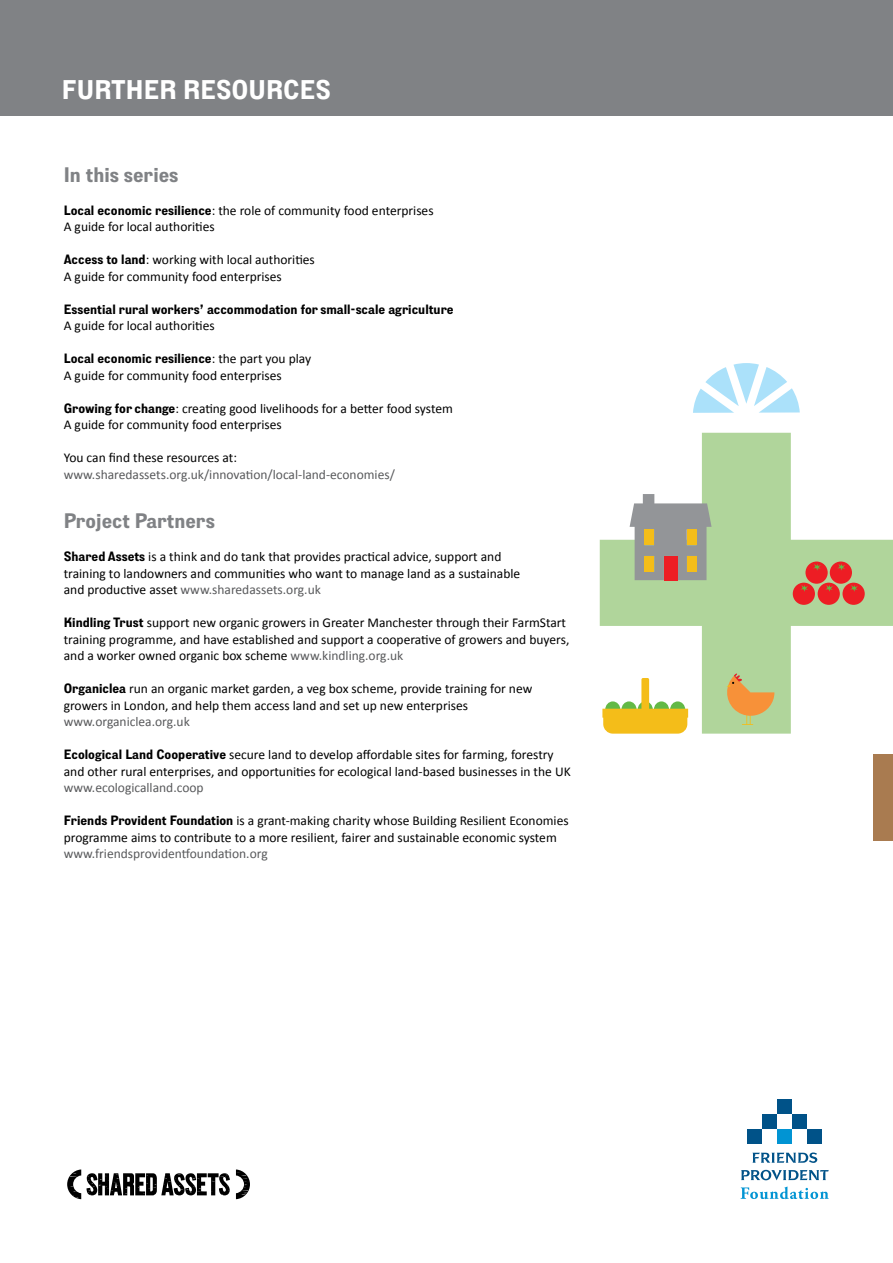
<style>
.page{position:relative;width:893px;height:1263px;background:#fff}
.page>*{position:absolute;margin:0;border:0;box-sizing:border-box;transform-origin:0 0}
.t1{font:700 27px "Lorimer";color:#fff}
.t2{font:700 21px "Lorimer";color:#808285}
.t3{font:13.5px/16.5px "Calibri";color:#000}
.t4{font:13.5px "Calibri";color:#58595b}
.t5{font:700 13.5px "Lorimer";color:#000}
.s1{font-family:"Lorimer";font-weight:700}
.s2{font-family:"Calibri";font-weight:400}
.s3{color:#58595b}
</style>
<div class="page">
<svg style="left:67px;top:1169px;width:14px;height:30px"></svg>
<svg style="left:236px;top:1169px;width:14px;height:30px"></svg>
<svg style="left:87px;top:1173px;width:143px;height:22px"></svg>
<div style="left:0;top:0;width:893px;height:116px;background:#808285"></div>
<svg style="left:752px;top:1152px;width:65px;height:11px"></svg>
<svg style="left:741px;top:1170px;width:88px;height:10px"></svg>
<div style="left:777px;top:1099px;width:15px;height:15px;background:#005288"></div>
<div style="left:807px;top:1129px;width:15px;height:15px;background:#005288"></div>
<div style="left:762px;top:1114px;width:15px;height:15px;background:#005288"></div>
<div style="left:747px;top:1129px;width:15px;height:15px;background:#005288"></div>
<div style="left:792px;top:1114px;width:15px;height:15px;background:#005288"></div>
<div style="left:777px;top:1129px;width:15px;height:15px;background:#0194d3"></div>
<svg style="left:741px;top:1186px;width:88px;height:13px"></svg>
<div style="left:873px;top:755px;width:20px;height:86px;background:#a97b50"></div>
<svg style="left:600px;top:433px;width:293px;height:301px"></svg>
<svg style="left:693px;top:363px;width:107px;height:50px"></svg>
<div style="left:805px;top:561px;width:23px;height:23px;background:#ed1d24;border-radius:50%"></div>
<svg style="left:813px;top:564px;width:8px;height:7px"></svg>
<div style="left:830px;top:561px;width:22px;height:23px;background:#ed1d24;border-radius:50%"></div>
<svg style="left:837px;top:564px;width:8px;height:7px"></svg>
<div style="left:818px;top:583px;width:22px;height:22px;background:#ed1d24;border-radius:50%"></div>
<svg style="left:825px;top:585px;width:8px;height:7px"></svg>
<div style="left:793px;top:583px;width:22px;height:22px;background:#ed1d24;border-radius:50%"></div>
<svg style="left:800px;top:585px;width:8px;height:7px"></svg>
<div style="left:842px;top:583px;width:23px;height:22px;background:#ed1d24;border-radius:50%"></div>
<svg style="left:850px;top:585px;width:8px;height:7px"></svg>
<svg style="left:602px;top:678px;width:86px;height:56px"></svg>
<svg style="left:725px;top:672px;width:49px;height:53px;background:#ceb66f"></svg>
<svg style="left:630px;top:494px;width:81px;height:86px;background:#a2a6a2"></svg>
<div style="left:664px;top:556px;width:13px;height:24px;background:#ed1d24"></div>
<div style="left:687px;top:556px;width:9px;height:16px;background:#f4bd19"></div>
<div style="left:645px;top:556px;width:9px;height:16px;background:#f4bd19"></div>
<div style="left:644px;top:529px;width:10px;height:16px;background:#f4bd19"></div>
<div style="left:687px;top:529px;width:9px;height:16px;background:#f4bd19"></div>
<h1 class="t1" style="left:62px;top:74px;width:270px">further resources</h1>
<h2 class="t2" style="left:64px;top:162px;width:116px">In this series</h2>
<p class="t3" style="left:64px;top:202px;width:371px"><span class="s1">Local economic resilience</span>: the role of community food enterprises<br>A guide for local authorities</p>
<p class="t3" style="left:64px;top:251px;width:253px"><span class="s1">Access to land</span>: working with local authorities<br>A guide for community food enterprises</p>
<p class="t5" style="left:64px;top:301px;width:391px">Essential rural workers’ accommodation for small-scale agriculture</p>
<p class="t3" style="left:64px;top:317px;width:152px">A guide for local authorities</p>
<p class="t5" style="left:64px;top:351px;width:249px">Local economic resilience<span class="s2">: the part you play</span></p>
<p class="t3" style="left:64px;top:367px;width:220px">A guide for community food enterprises</p>
<p class="t3" style="left:64px;top:400px;width:391px"><span class="s1">Growing for change</span>: creating good livelihoods for a better food system<br>A guide for community food enterprises</p>
<p class="t3" style="left:64px;top:449px;width:175px">You can find these resources at:</p>
<p class="t4" style="left:64px;top:465px;width:333px">www.sharedassets.org.uk/innovation/local-land-economies/</p>
<h2 class="t2" style="left:64px;top:509px;width:153px">Project Partners</h2>
<p class="t3" style="left:64px;top:548px;width:458px"><span class="s1">Shared Assets</span> is a think and do tank that provides practical advice, support and training to landowners and communities who want to manage land as a sustainable and productive asset <span class="s3">www.sharedassets.org.uk</span></p>
<p class="t3" style="left:64px;top:614px;width:507px"><span class="s1">Kindling Trust</span> support new organic growers in Greater Manchester through their FarmStart training programme, and have established and support a cooperative of growers and buyers, and a worker owned organic box scheme <span class="s3">www.kindling.org.uk</span></p>
<p class="t3" style="left:64px;top:680px;width:470px"><span class="s1">Organiclea</span> run an organic market garden, a veg box scheme, provide training for new growers in London, and help them access land and set up new enterprises</p>
<p class="t4" style="left:64px;top:713px;width:128px">www.organiclea.org.uk</p>
<p class="t3" style="left:64px;top:746px;width:508px"><span class="s1">Ecological Land Cooperative</span> secure land to develop affordable sites for farming, forestry and other rural enterprises, and opportunities for ecological land-based businesses in the UK</p>
<p class="t4" style="left:64px;top:779px;width:141px">www.ecologicalland.coop</p>
<p class="t3" style="left:64px;top:812px;width:506px"><span class="s1">Friends Provident Foundation</span> is a grant-making charity whose Building Resilient Economies programme aims to contribute to a more resilient, fairer and sustainable economic system</p>
<p class="t4" style="left:64px;top:845px;width:205px">www.friendsprovidentfoundation.org</p>
</div>
